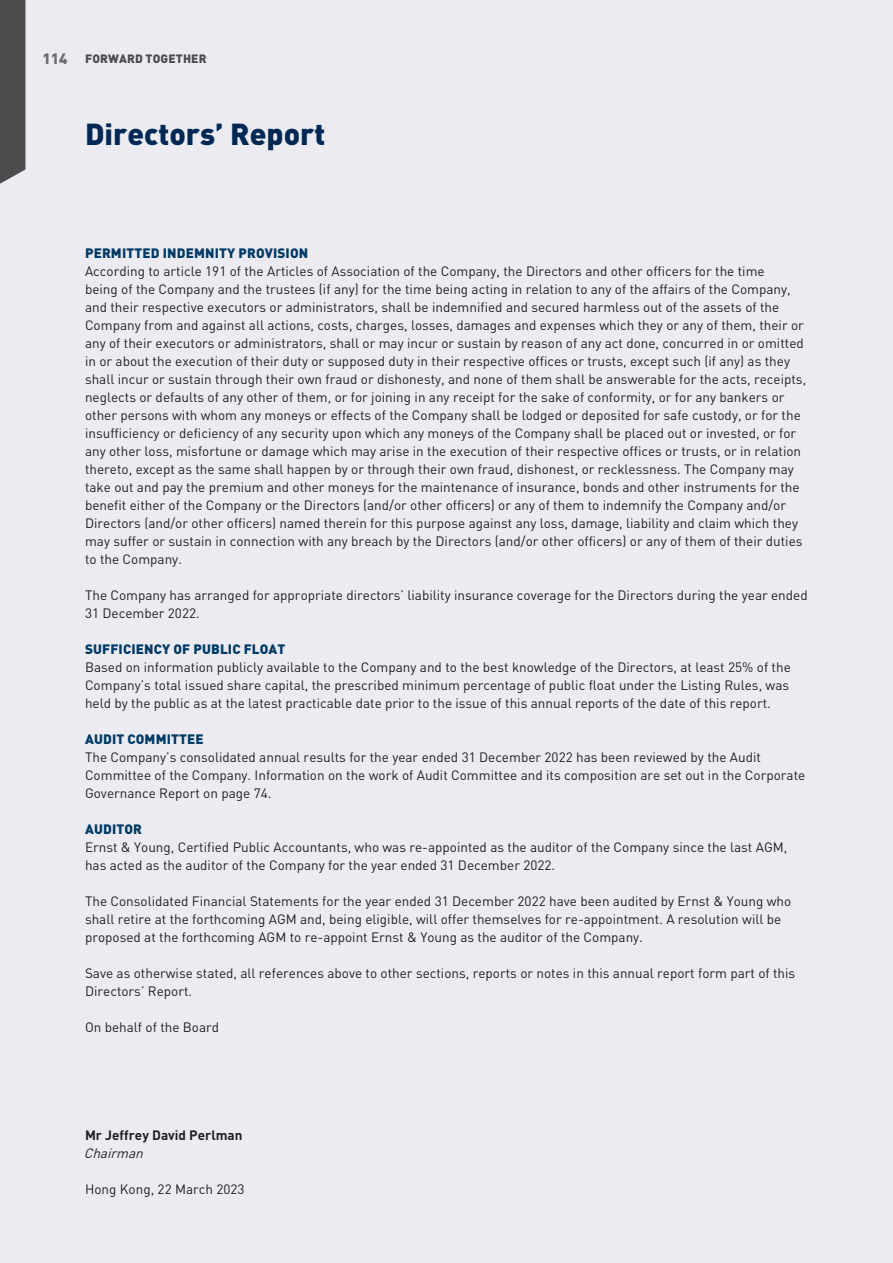
<style>
.page{position:relative;width:893px;height:1263px;background:#ebebf1}
.page>*{position:absolute;margin:0;border:0;box-sizing:border-box;transform-origin:0 0}
.t1{font:900 30px "DIN Pro";color:#002855}
.t2{font:900 15px "DIN Pro";color:#6c6d70}
._00_txt{font:13.5px/18px "DIN Pro";color:#231f20}
._01_H1{font:900 13.5px "DIN Pro";letter-spacing:.01em;color:#003a65}
._00_txt-2{font:700 13.5px "DIN Pro";color:#231f20}
._00_txt-3{font:italic 13.5px "DIN Pro";color:#231f20}
.t3{font:900 12px "DIN Pro";letter-spacing:.01em;color:#4b4c4d}
</style>
<div class="page">
<div style="left:0;top:0;width:25px;height:184px;background:#4b4c4d"></div>
<p class="t2" style="left:43px;top:48px;width:27px">114</p>
<p class="t3" style="left:85px;top:50px;width:123px">FORWARD TOGETHER</p>
<h1 class="t1" style="left:85px;top:114px;width:242px">Directors’ Report</h1>
<p class="_01_H1" style="left:85px;top:244px;width:225px">PERMITTED INDEMNITY PROVISION</p>
<p class="_00_txt" style="left:85px;top:262px;width:723px">According to article 191 of the Articles of Association of the Company, the Directors and other officers for the time<br>being of the Company and the trustees (if any) for the time being acting in relation to any of the affairs of the Company, and their respective executors or administrators, shall be indemnified and secured harmless out of the assets of the Company from and against all actions, costs, charges, losses, damages and expenses which they or any of them, their or any of their executors or administrators, shall or may incur or sustain by reason of any act done, concurred in or omitted in or about the execution of their duty or supposed duty in their respective offices or trusts, except such (if any) as they shall incur or sustain through their own fraud or dishonesty, and none of them shall be answerable for the acts, receipts, neglects or defaults of any other of them, or for joining in any receipt for the sake of conformity, or for any bankers or other persons with whom any moneys or effects of the Company shall be lodged or deposited for safe custody, or for the insufficiency or deficiency of any security upon which any moneys of the Company shall be placed out or invested, or for any other loss, misfortune or damage which may arise in the execution of their respective offices or trusts, or in relation thereto, except as the same shall happen by or through their own fraud, dishonest, or recklessness. The Company may take out and pay the premium and other moneys for the maintenance of insurance, bonds and other instruments for the benefit either of the Company or the Directors (and/or other officers) or any of them to indemnify the Company and/or Directors (and/or other officers) named therein for this purpose against any loss, damage, liability and claim which they may suffer or sustain in connection with any breach by the Directors (and/or other officers) or any of them of their duties to the Company.</p>
<p class="_00_txt" style="left:85px;top:586px;width:724px">The Company has arranged for appropriate directors’ liability insurance coverage for the Directors during the year ended</p>
<p class="_00_txt" style="left:85px;top:604px;width:116px">31 December 2022.</p>
<p class="_01_H1" style="left:85px;top:640px;width:202px">SUFFICIENCY OF PUBLIC FLOAT</p>
<p class="_00_txt" style="left:85px;top:658px;width:707px">Based on information publicly available to the Company and to the best knowledge of the Directors, at least 25% of the<br>Company’s total issued share capital, the prescribed minimum percentage of public float under the Listing Rules, was held by the public as at the latest practicable date prior to the issue of this annual reports of the date of this report.</p>
<p class="_01_H1" style="left:85px;top:730px;width:120px">AUDIT COMMITTEE</p>
<p class="_00_txt" style="left:85px;top:748px;width:722px">The Company’s consolidated annual results for the year ended 31 December 2022 has been reviewed by the Audit<br>Committee of the Company. Information on the work of Audit Committee and its composition are set out in the Corporate<br>Governance Report on page 74.</p>
<p class="_01_H1" style="left:85px;top:820px;width:58px">AUDITOR</p>
<p class="_00_txt" style="left:85px;top:838px;width:704px">Ernst &amp; Young, Certified Public Accountants, who was re-appointed as the auditor of the Company since the last AGM, has acted as the auditor of the Company for the year ended 31 December 2022.</p>
<p class="_00_txt" style="left:85px;top:892px;width:708px">The Consolidated Financial Statements for the year ended 31 December 2022 have been audited by Ernst &amp; Young who shall retire at the forthcoming AGM and, being eligible, will offer themselves for re-appointment. A resolution will be proposed at the forthcoming AGM to re-appoint Ernst &amp; Young as the auditor of the Company.</p>
<p class="_00_txt" style="left:85px;top:964px;width:712px">Save as otherwise stated, all references above to other sections, reports or notes in this annual report form part of this</p>
<p class="_00_txt" style="left:85px;top:982px;width:109px">Directors’ Report.</p>
<p class="_00_txt" style="left:85px;top:1018px;width:136px">On behalf of the Board</p>
<p class="_00_txt-2" style="left:85px;top:1126px;width:159px">Mr Jeffrey David Perlman</p>
<p class="_00_txt-3" style="left:84px;top:1144px;width:65px">Chairman</p>
<p class="_00_txt" style="left:85px;top:1180px;width:161px">Hong Kong, 22 March 2023</p>
</div>
